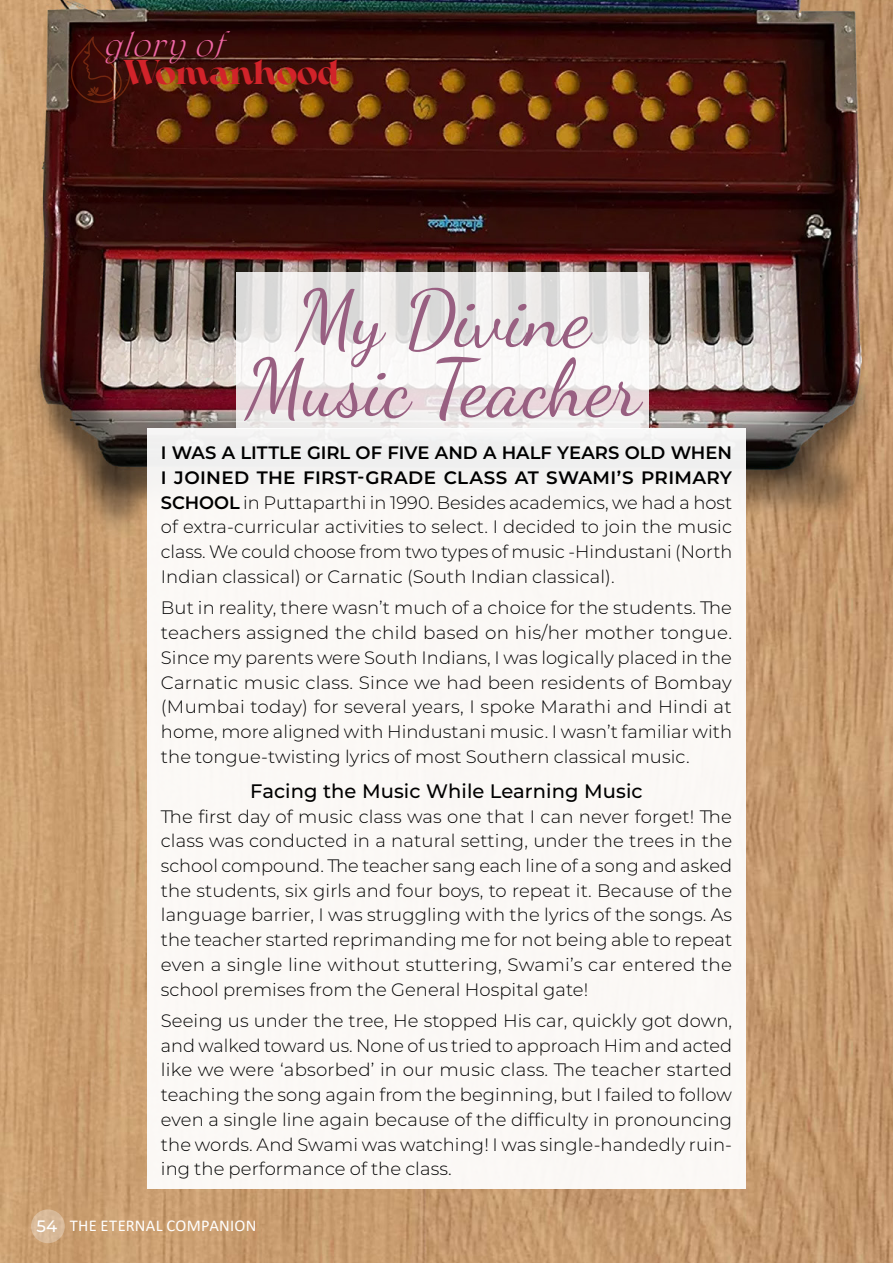
<style>
.page{position:relative;width:893px;height:1263px;background:#fff}
.page>*{position:absolute;margin:0;border:0;box-sizing:border-box;transform-origin:0 0}
.t1{font:79.5px/69px "Dancing Script";color:#985f81;text-align:center}
.t2{font:italic 300 35.4px "Arsenica Trial";letter-spacing:.05em;color:#f067a6}
.t3{font:700 34.2px "Arsenica Trial";letter-spacing:-.01em;color:#d2232a}
.t4{font:500 19.5px "Montserrat";letter-spacing:.005em;color:#000}
.t5{font:300 18px/24.8px "Montserrat";letter-spacing:.005em;color:#000;text-align:justify}
.t6{font:16.5px "Calibri";letter-spacing:.02em;color:#fff}
.s1{font-weight:600}
.s2{font-family:"Montserrat";font-weight:500}
</style>
<div class="page">
<img style="left:0;top:0;width:893px;height:1263px">
<svg style="left:237px;top:272px;width:412px;height:156px"></svg>
<div style="left:147px;top:428px;width:599px;height:761px;background:#fbf8f5"></div>
<div style="left:31px;top:1209px;width:34px;height:34px;background:#d8b998;border-radius:50%"></div>
<svg style="left:71px;top:32px;width:60px;height:72px;background:#3f0f0a"></svg>
<h2 class="t2" style="left:105px;top:19px;width:121px">glory of</h2>
<h3 class="t3" style="left:123px;top:47px;width:218px">Womanhood</h3>
<h1 class="t1" style="left:245px;top:278px;width:397px">My Divine<br>Music Teacher</h1>
<p class="t5" style="left:161px;top:440px;width:573px"><span class="s1">I WAS A LITTLE GIRL OF FIVE AND A HALF YEARS OLD WHEN I JOINED THE FIRST-GRADE CLASS AT SWAMI’S PRIMARY SCHOOL</span> in Puttaparthi in 1990. Besides academics, we had a host of extra-curricular activities to select. I decided to join the music class. We could choose from two types of music -Hindustani (North Indian classical) or Carnatic (South Indian classical).</p>
<p class="t5" style="left:161px;top:595px;width:573px">But in reality, there wasn’t much of a choice for the students. The teachers assigned the child based on his/her mother tongue.<br>Since my parents were South Indians, I was logically placed in the Carnatic music class. Since we had been residents of Bombay (Mumbai today) for several years, I spoke Marathi and Hindi at home, more aligned with Hindustani music. I wasn’t familiar with the tongue-twisting lyrics of most Southern classical music.</p>
<p class="t4" style="left:250px;top:777px;width:394px">Facing the Music While Learning Music</p>
<p class="t5" style="left:161px;top:803px;width:573px">The first day of music class was one that I can never forget! The class was conducted in a natural setting, under the trees in the school compound. The teacher sang each line of a song and asked the students, six girls and four boys, to repeat it. Because of the language barrier, I was struggling with the lyrics of the songs. As the teacher started reprimanding me for not being able to repeat even a single line without stuttering, Swami’s car entered the school premises from the General Hospital gate!</p>
<p class="t5" style="left:161px;top:1008px;width:573px">Seeing us under the tree, He stopped His car, quickly got down, and walked toward us. None of us tried to approach Him and acted like we were ‘absorbed’ in our music class. The teacher started teaching the song again from the beginning, but I failed to follow even a single line again because of the difficulty in pronouncing the words. And Swami was watching! I was single-handedly ruin&shy;ing the performance of the class.</p>
<p class="t6" style="left:36px;top:1214px;width:222px"><span class="s2">54</span> THE ETERNAL COMPANION</p>
</div>
